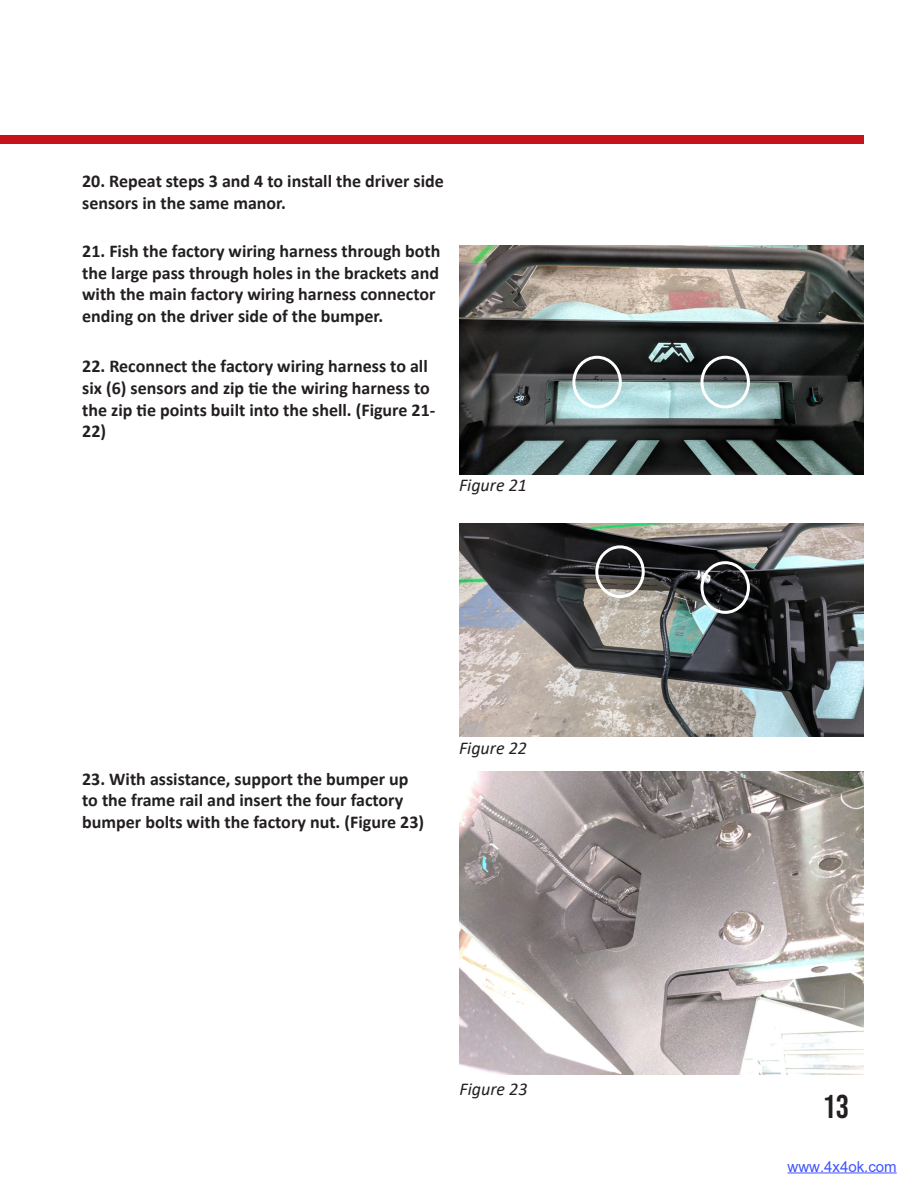
<style>
.page{position:relative;width:918px;height:1188px;background:#fff}
.page>*{position:absolute;margin:0;border:0;box-sizing:border-box;transform-origin:0 0}
.t1{font:33px "Bebas Neue";color:#231f20}
.t2{font:700 18px/21.6px "Calibri";color:#231f20}
.t3{font:italic 18px "Calibri";color:#231f20}
.t4{font:15px "Arial";color:#4054ff}
</style>
<div class="page">
<div style="left:0;top:135px;width:864px;height:9px;background:#c6131b"></div>
<img style="left:459px;top:245px;width:405px;height:229px">
<img style="left:459px;top:523px;width:405px;height:213px">
<img style="left:459px;top:771px;width:405px;height:304px">
<div style="left:701px;top:561px;width:49px;height:53px;border:3px solid #fff;border-radius:50%"></div>
<div style="left:595px;top:545px;width:50px;height:53px;border:3px solid #fff;border-radius:50%"></div>
<div style="left:701px;top:356px;width:49px;height:52px;border:3px solid #fff;border-radius:50%"></div>
<div style="left:572px;top:356px;width:50px;height:52px;border:3px solid #fff;border-radius:50%"></div>
<hr style="left:788px;top:1173px;width:109px;height:1px;background:#4054ff">
<p class="t2" style="left:82px;top:170px;width:363px">20. Repeat steps 3 and 4 to install the driver side sensors in the same manor.</p>
<p class="t2" style="left:82px;top:240px;width:360px">21. Fish the factory wiring harness through both the large pass through holes in the brackets and with the main factory wiring harness connector ending on the driver side of the bumper.</p>
<p class="t2" style="left:82px;top:355px;width:355px">22. Reconnect the factory wiring harness to all six (6) sensors and zip tie the wiring harness to the zip tie points built into the shell. (Figure 21- 22)</p>
<p class="t3" style="left:459px;top:472px;width:69px">Figure 21</p>
<p class="t2" style="left:82px;top:768px;width:343px">23. With assistance, support the bumper up to the frame rail and insert the four factory bumper bolts with the factory nut. (Figure 23)</p>
<p class="t3" style="left:459px;top:736px;width:69px">Figure 22</p>
<p class="t3" style="left:460px;top:1076px;width:69px">Figure 23</p>
<h1 class="t1" style="left:823px;top:1088px;width:28px">13</h1>
<p class="t4" style="left:788px;top:1156px;width:111px">www.4x4ok.com</p>
</div>
